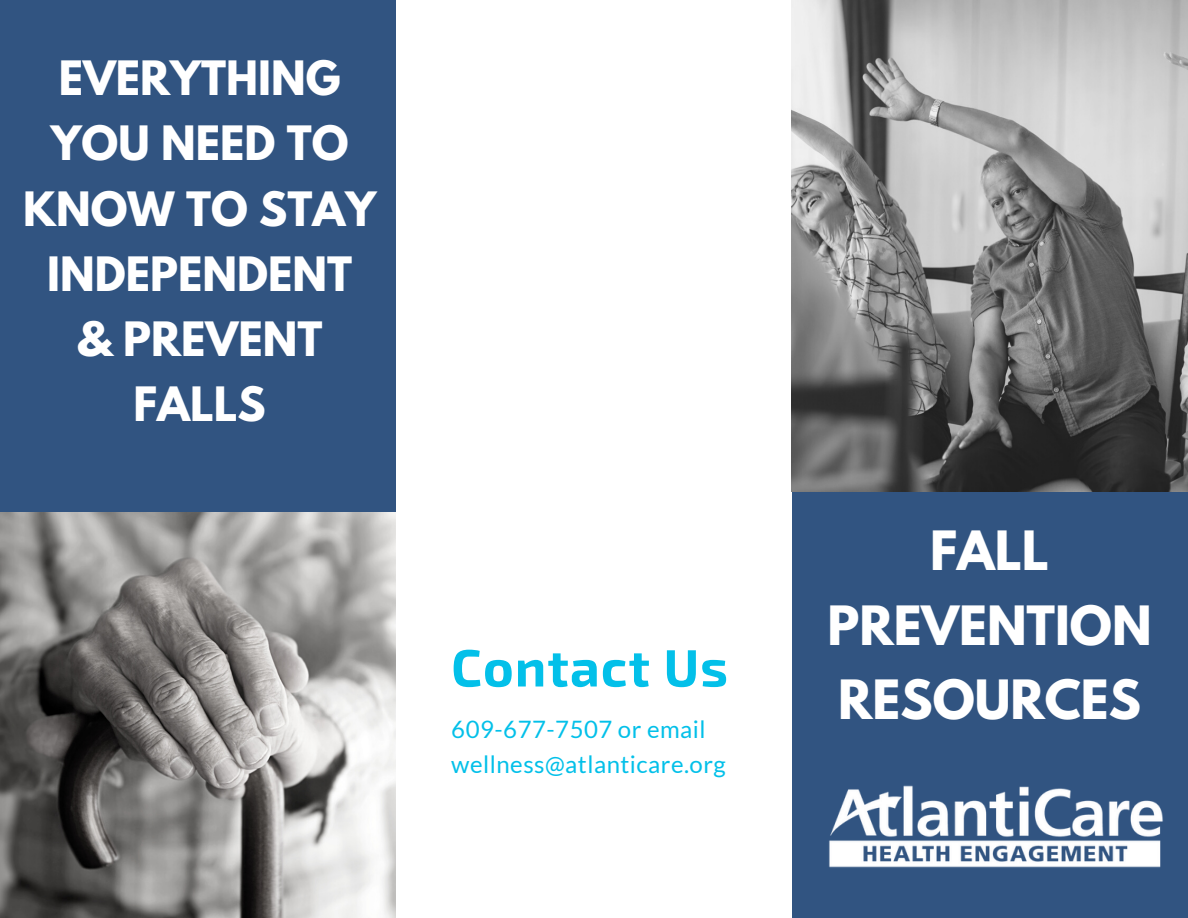
<style>
.page{position:relative;width:1188px;height:918px;background:#fff}
.page>*{position:absolute;margin:0;border:0;box-sizing:border-box;transform-origin:0 0}
.t1{font:700 52.5px "Exo 2";letter-spacing:.02em;color:#03c0e9}
.t2{font:700 48px/74.2px "League Spartan";color:#fff;text-align:center}
.t3{font:700 42px/65.2px "League Spartan";color:#fff;text-align:center}
.t4{font:24px/34.8px "Lato";letter-spacing:.02em;color:#03c0e9}
</style>
<div class="page">
<div style="left:792px;top:484px;width:396px;height:434px;background:#315481"></div>
<div style="left:0;top:0;width:396px;height:918px;background:#315481"></div>
<img style="left:0;top:513px;width:396px;height:405px">
<img style="left:829px;top:785px;width:334px;height:83px">
<img style="left:792px;top:0;width:396px;height:491px">
<p class="t3" style="left:23px;top:51px;width:355px">EVERYTHING<br>YOU NEED TO<br>KNOW TO STAY<br>INDEPENDENT</p>
<p class="t3" style="left:77px;top:312px;width:247px">&amp; PREVENT<br>FALLS</p>
<p class="t1" style="left:451px;top:633px;width:278px">Contact Us</p>
<p class="t4" style="left:451px;top:711px;width:276px">609-677-7507 or email wellness@atlanticare.org</p>
<p class="t2" style="left:828px;top:520px;width:326px">FALL<br>PREVENTION<br>RESOURCES</p>
</div>
